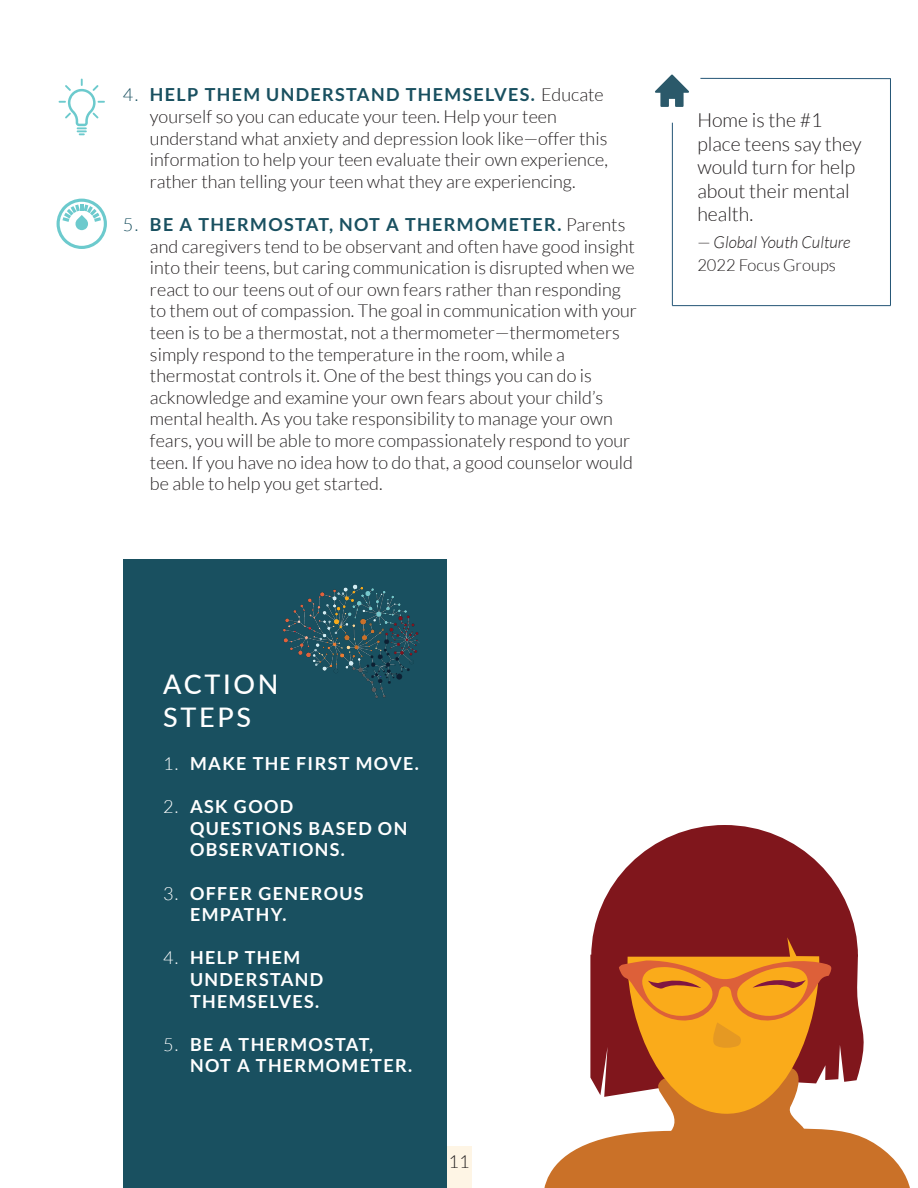
<style>
.page{position:relative;width:918px;height:1188px;background:#fff}
.page>*{position:absolute;margin:0;border:0;box-sizing:border-box;transform-origin:0 0}
.t1{font:500 27px/32.4px "Lato";letter-spacing:.1em;color:#fff}
.t2{font:300 19.5px/23.4px "Lato";color:#231f20}
.t3{font:300 18px/21.6px "Lato";color:#231f20}
.t4{font:700 18px/21.6px "Lato";letter-spacing:.075em;color:#fff}
.t5{font:italic 300 16.5px/23.4px "Lato";color:#231f20}
.s1{color:#195060}
.s2{font-weight:700;color:#195060}
.s3{font-style:normal}
.s4{font-weight:300}
</style>
<div class="page">
<div style="left:446px;top:1146px;width:26px;height:42px;background:#fef5e5"></div>
<svg style="left:57px;top:199px;width:50px;height:50px"></svg>
<svg style="left:59px;top:79px;width:46px;height:56px"></svg>
<svg style="left:544px;top:825px;width:366px;height:363px"></svg>
<div style="left:123px;top:560px;width:323px;height:628px;background:#195060"></div>
<img style="left:283px;top:585px;width:137px;height:114px">
<svg style="left:655px;top:75px;width:34px;height:32px"></svg>
<hr style="left:700px;top:78px;width:191px;height:1px;background:#245576">
<hr style="left:890px;top:79px;width:1px;height:226px;background:#245576">
<hr style="left:672px;top:305px;width:219px;height:1px;background:#245576">
<hr style="left:672px;top:123px;width:1px;height:182px;background:#245576">
<p class="t3" style="left:150px;top:84px;width:460px;text-indent:-27px"><span class="s1">4.</span> <span class="s2">HELP THEM UNDERSTAND THEMSELVES.</span> Educate yourself so you can educate your teen. Help your teen understand what anxiety and depression look like—offer this information to help your teen evaluate their own experience, rather than telling your teen what they are experiencing.</p>
<p class="t3" style="left:150px;top:214px;width:489px;text-indent:-27px"><span class="s1">5.</span> <span class="s2">BE A THERMOSTAT, NOT A THERMOMETER.</span> Parents and caregivers tend to be observant and often have good insight into their teens, but caring communication is disrupted when we react to our teens out of our own fears rather than responding to them out of compassion. The goal in communication with your teen is to be a thermostat, not a thermometer—thermometers simply respond to the temperature in the room, while a thermostat controls it. One of the best things you can do is acknowledge and examine your own fears about your child’s mental health. As you take responsibility to manage your own fears, you will be able to more compassionately respond to your teen. If you have no idea how to do that, a good counselor would be able to help you get started.</p>
<p class="t2" style="left:697px;top:109px;width:166px">Home is the #1 place teens say they would turn for help about their mental health.</p>
<p class="t5" style="left:697px;top:231px;width:155px"><span class="s3">—</span> Global Youth Culture<br><span class="s3">2022 Focus Groups</span></p>
<h1 class="t1" style="left:163px;top:667px;width:117px">ACTION<br>STEPS</h1>
<p class="t4" style="left:163px;top:752px;width:257px"><span class="s4">1.</span> MAKE THE FIRST MOVE.</p>
<p class="t4" style="left:190px;top:796px;width:219px;text-indent:-27px"><span class="s4">2.</span> ASK GOOD<br>QUESTIONS BASED ON<br>OBSERVATIONS.</p>
<p class="t4" style="left:190px;top:882px;width:175px;text-indent:-27px"><span class="s4">3.</span> OFFER GENEROUS<br>EMPATHY.</p>
<p class="t4" style="left:190px;top:947px;width:135px;text-indent:-27px"><span class="s4">4.</span> HELP THEM<br>UNDERSTAND<br>THEMSELVES.</p>
<p class="t4" style="left:190px;top:1033px;width:224px;text-indent:-27px"><span class="s4">5.</span> BE A THERMOSTAT,<br>NOT A THERMOMETER.</p>
<p class="t3" style="left:449px;top:1151px;width:22px">11</p>
</div>
